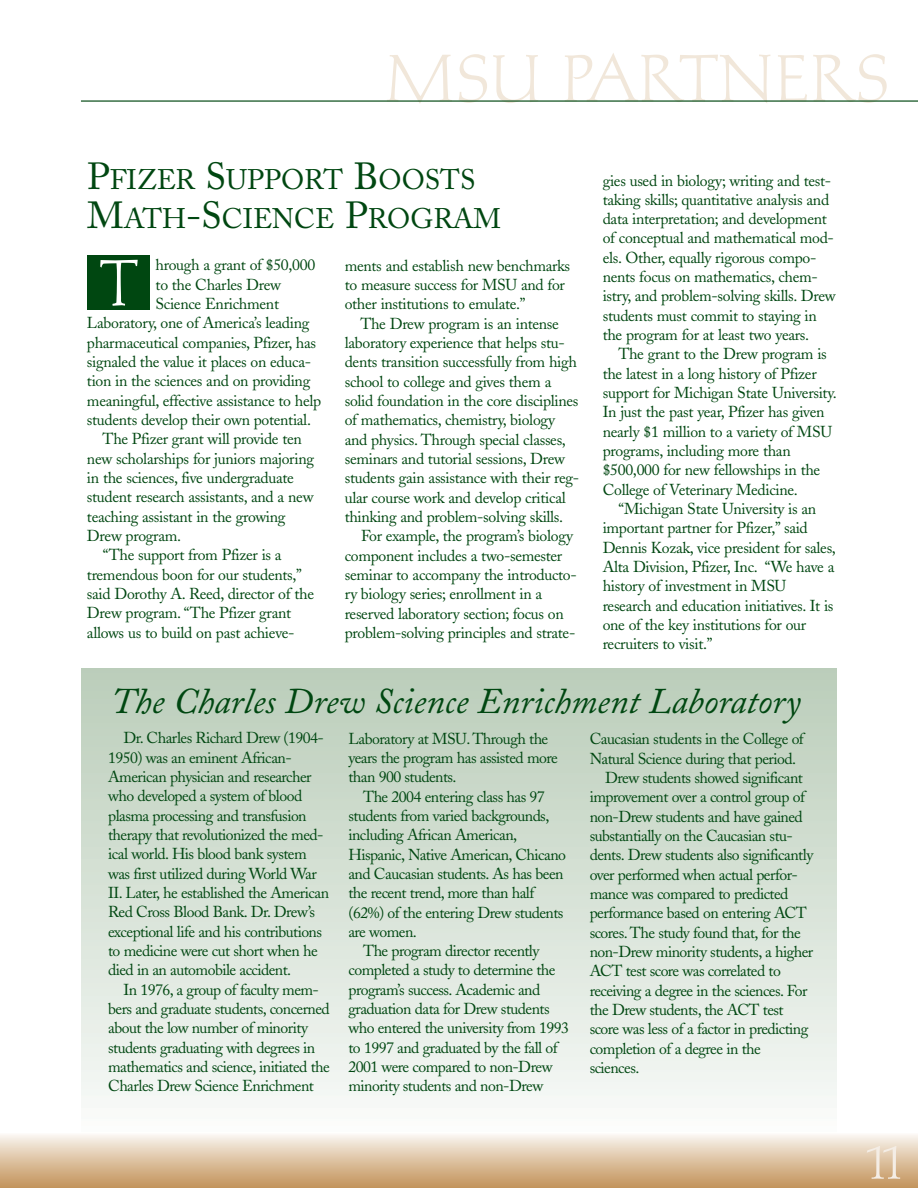
<style>
.page{position:relative;width:918px;height:1188px;background:#fff}
.page>*{position:absolute;margin:0;border:0;box-sizing:border-box;transform-origin:0 0}
.t1{font:69px "Michelangelo D";letter-spacing:-.015em;color:#f1e7da}
.t2{font:67.5px "Michelangelo D";color:#fff}
.t3{font:54px "Michelangelo D";color:#f4ede5}
.t4{font:italic 36px "Adobe Caslon";color:#004711}
.t5{font:28.2px/39px "Adobe Caslon";color:#004711}
.t6{font:15.75px/19.4px "Adobe Caslon";letter-spacing:-.02em;color:#004711}
.s1{font-size:37.5px}
</style>
<div class="page">
<div style="left:81px;top:668px;width:756px;height:471px;background:linear-gradient(to bottom,#b9ccb9,#f9fbf9)"></div>
<div style="left:0;top:1134px;width:918px;height:54px;background:linear-gradient(to bottom,#f9f4ee,#c3935b)"></div>
<hr style="left:81px;top:100px;width:837px;height:2px;background:#004711">
<div style="left:87px;top:256px;width:63px;height:54px;background:#004711"></div>
<h1 class="t1" style="left:384px;top:37px;width:507px">MSU PARTNERS</h1>
<h3 class="t5" style="left:87px;top:163px;width:416px"><span class="s1">P</span>FIZER <span class="s1">S</span>UPPORT <span class="s1">B</span>OOSTS<br><span class="s1">M</span>ATH<span class="s1">-S</span>CIENCE <span class="s1">P</span>ROGRAM</h3>
<p class="t6" style="left:156px;top:257px;width:161px">hrough a grant of $50,000</p>
<p class="t6" style="left:156px;top:277px;width:127px">to the Charles Drew</p>
<p class="t6" style="left:156px;top:296px;width:125px">Science Enrichment</p>
<p class="t6" style="left:87px;top:315px;width:224px">Laboratory, one of America’s leading</p>
<p class="t6" style="left:87px;top:335px;width:231px">pharmaceutical companies, Pfizer, has</p>
<p class="t6" style="left:87px;top:354px;width:226px">signaled the value it places on educa-</p>
<p class="t6" style="left:87px;top:373px;width:225px">tion in the sciences and on providing</p>
<p class="t6" style="left:87px;top:393px;width:236px">meaningful, effective assistance to help</p>
<p class="t6" style="left:87px;top:412px;width:226px">students develop their own potential.</p>
<p class="t6" style="left:103px;top:431px;width:201px">The Pfizer grant will provide ten</p>
<p class="t6" style="left:87px;top:451px;width:229px">new scholarships for juniors majoring</p>
<p class="t6" style="left:87px;top:470px;width:209px">in the sciences, five undergraduate</p>
<p class="t6" style="left:87px;top:489px;width:228px">student research assistants, and a new</p>
<p class="t6" style="left:87px;top:509px;width:200px">teaching assistant in the growing</p>
<p class="t6" style="left:87px;top:528px;width:96px">Drew program.</p>
<p class="t6" style="left:103px;top:547px;width:180px">“The support from Pfizer is a</p>
<p class="t6" style="left:87px;top:567px;width:216px">tremendous boon for our students,”</p>
<p class="t6" style="left:87px;top:586px;width:229px">said Dorothy A. Reed, director of the</p>
<p class="t6" style="left:87px;top:605px;width:206px">Drew program. “The Pfizer grant</p>
<p class="t6" style="left:87px;top:625px;width:209px">allows us to build on past achieve-</p>
<h2 class="t2" style="left:100px;top:243px;width:39px">T</h2>
<p class="t6" style="left:345px;top:258px;width:227px">ments and establish new benchmarks to measure success for MSU and for other institutions to emulate.”</p>
<p class="t6" style="left:345px;top:316px;width:236px;text-indent:16px">The Drew program is an intense laboratory experience that helps stu&shy;dents transition successfully from high school to college and gives them a solid foundation in the core disciplines of mathematics, chemistry, biology and physics. Through special classes, seminars and tutorial sessions, Drew students gain assistance with their reg&shy;ular course work and develop critical thinking and problem-solving skills.</p>
<p class="t6" style="left:345px;top:528px;width:234px;text-indent:16px">For example, the program’s biology component includes a two-semester seminar to accompany the introducto&shy;ry biology series; enrollment in a reserved laboratory section; focus on problem-solving principles and strate-</p>
<p class="t6" style="left:603px;top:172px;width:235px">gies used in biology; writing and test&shy;taking skills; quantitative analysis and data interpretation; and development of conceptual and mathematical mod&shy;els. Other, equally rigorous compo&shy;nents focus on mathematics, chem&shy;istry, and problem-solving skills. Drew students must commit to staying in the program for at least two years.</p>
<p class="t6" style="left:603px;top:346px;width:236px;text-indent:16px">The grant to the Drew program is the latest in a long history of Pfizer support for Michigan State University.<br>In just the past year, Pfizer has given nearly $1 million to a variety of MSU programs, including more than $500,000 for new fellowships in the College of Veterinary Medicine.</p>
<p class="t6" style="left:603px;top:501px;width:235px;text-indent:16px">“Michigan State University is an important partner for Pfizer,” said Dennis Kozak, vice president for sales, Alta Division, Pfizer, Inc. “We have a history of investment in MSU research and education initiatives. It is one of the key institutions for our recruiters to visit.”</p>
<h3 class="t4" style="left:111px;top:686px;width:691px">The Charles Drew Science Enrichment Laboratory</h3>
<p class="t6" style="left:108px;top:730px;width:222px;text-indent:15px">Dr. Charles Richard Drew (1904- 1950) was an eminent African-American physician and researcher who developed a system of blood plasma processing and transfusion therapy that revolutionized the med&shy;ical world. His blood bank system was first utilized during World War II. Later, he established the American Red Cross Blood Bank. Dr. Drew’s exceptional life and his contributions to medicine were cut short when he died in an automobile accident.</p>
<p class="t6" style="left:108px;top:982px;width:223px;text-indent:15px">In 1976, a group of faculty mem&shy;bers and graduate students, concerned about the low number of minority students graduating with degrees in mathematics and science, initiated the Charles Drew Science Enrichment</p>
<p class="t6" style="left:348px;top:730px;width:211px">Laboratory at MSU. Through the years the program has assisted more than 900 students.</p>
<p class="t6" style="left:363px;top:788px;width:183px">The 2004 entering class has 97</p>
<p class="t6" style="left:348px;top:808px;width:202px">students from varied backgrounds,</p>
<p class="t6" style="left:348px;top:827px;width:170px">including African American,</p>
<p class="t6" style="left:348px;top:846px;width:219px">Hispanic, Native American, Chicano</p>
<p class="t6" style="left:348px;top:866px;width:217px">and Caucasian students. As has been</p>
<p class="t6" style="left:348px;top:885px;width:187px">the recent trend, more than half</p>
<p class="t6" style="left:348px;top:904px;width:216px">(62%) of the entering Drew students</p>
<p class="t6" style="left:348px;top:924px;width:70px">are women.</p>
<p class="t6" style="left:363px;top:943px;width:178px">The program director recently</p>
<p class="t6" style="left:348px;top:962px;width:209px">completed a study to determine the</p>
<p class="t6" style="left:348px;top:982px;width:193px">program’s success. Academic and</p>
<p class="t6" style="left:348px;top:1001px;width:203px">graduation data for Drew students</p>
<p class="t6" style="left:348px;top:1020px;width:222px">who entered the university from 1993</p>
<p class="t6" style="left:348px;top:1040px;width:211px">to 1997 and graduated by the fall of</p>
<p class="t6" style="left:348px;top:1059px;width:206px">2001 were compared to non-Drew</p>
<p class="t6" style="left:348px;top:1078px;width:196px">minority students and non-Drew</p>
<p class="t6" style="left:590px;top:731px;width:216px">Caucasian students in the College of</p>
<p class="t6" style="left:590px;top:750px;width:208px">Natural Science during that period.</p>
<p class="t6" style="left:605px;top:770px;width:199px">Drew students showed significant</p>
<p class="t6" style="left:590px;top:789px;width:217px">improvement over a control group of</p>
<p class="t6" style="left:590px;top:808px;width:215px">non-Drew students and have gained</p>
<p class="t6" style="left:590px;top:828px;width:205px">substantially on the Caucasian stu-</p>
<p class="t6" style="left:590px;top:847px;width:225px">dents. Drew students also significantly</p>
<p class="t6" style="left:590px;top:866px;width:210px">over performed when actual perfor-</p>
<p class="t6" style="left:590px;top:886px;width:200px">mance was compared to predicted</p>
<p class="t6" style="left:590px;top:905px;width:219px">performance based on entering ACT</p>
<p class="t6" style="left:590px;top:924px;width:213px">scores. The study found that, for the</p>
<p class="t6" style="left:590px;top:944px;width:225px">non-Drew minority students, a higher</p>
<p class="t6" style="left:590px;top:963px;width:193px">ACT test score was correlated to</p>
<p class="t6" style="left:590px;top:982px;width:219px">receiving a degree in the sciences. For</p>
<p class="t6" style="left:590px;top:1002px;width:195px">the Drew students, the ACT test</p>
<p class="t6" style="left:590px;top:1021px;width:220px">score was less of a factor in predicting</p>
<p class="t6" style="left:590px;top:1040px;width:173px">completion of a degree in the</p>
<p class="t6" style="left:590px;top:1060px;width:51px">sciences.</p>
<h3 class="t3" style="left:864px;top:1129px;width:42px">11</h3>
</div>
